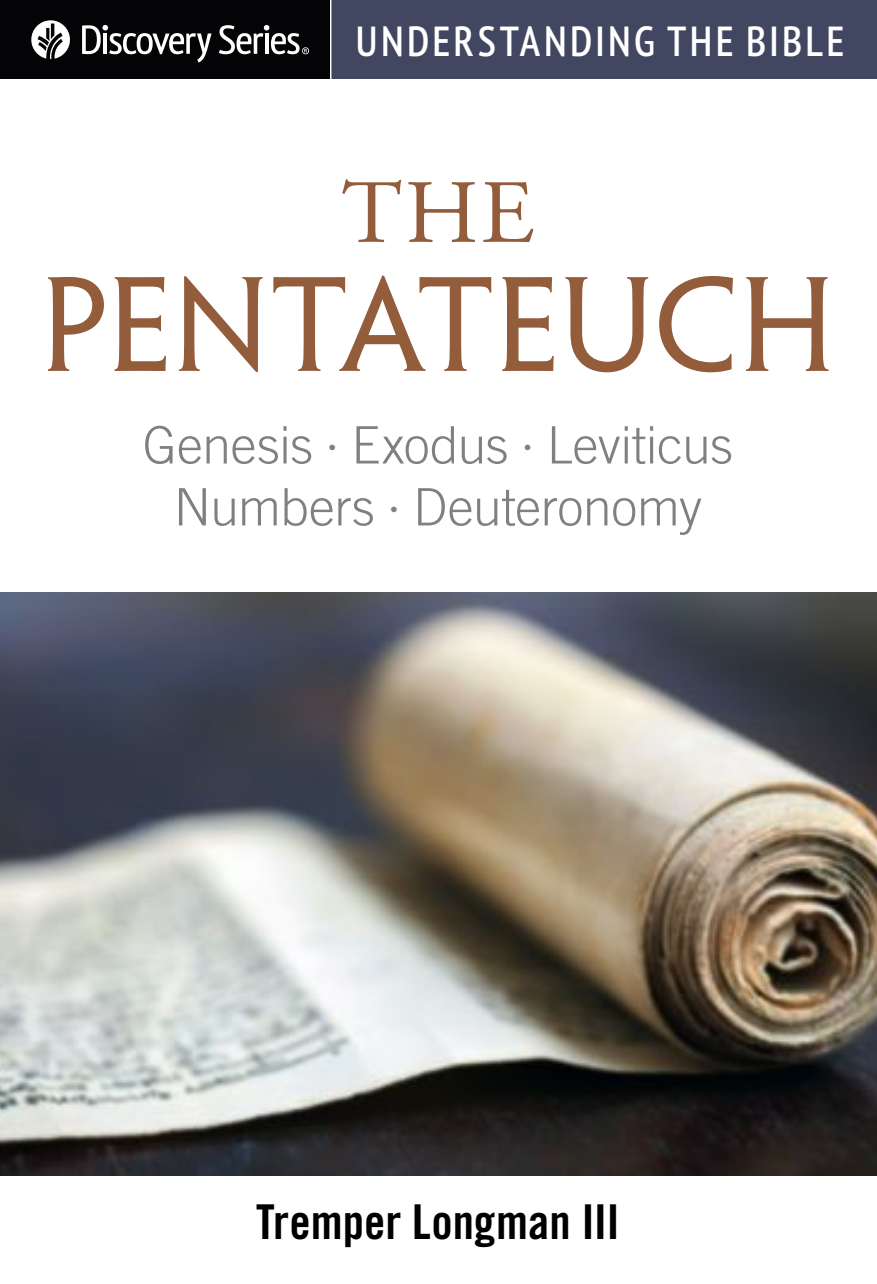
<style>
.page{position:relative;width:877px;height:1284px;background:#fff}
.page>*{position:absolute;margin:0;border:0;box-sizing:border-box;transform-origin:0 0}
.t1{font:120px "Penumbra Half Serif Std";letter-spacing:-.005em;color:#935c3a}
.t2{font:90px "Adobe Garamond Pro";color:#935c3a}
.t3{font:300 51.6px/61.8px "Trade Gothic";letter-spacing:-.005em;color:#808080;text-align:center}
.t4{font:48px "Trade Gothic LT Std Bd Cn 20";color:#000}
.t5{font:600 condensed 42px "ODBM Sans";letter-spacing:.08em;color:#fff}
</style>
<div class="page">
<div style="left:330px;top:0;width:547px;height:79px;background:#414760"></div>
<hr style="left:328px;top:0;width:3px;height:79px;background:#fff">
<div style="left:0;top:0;width:330px;height:79px;background:#040305"></div>
<svg style="left:31px;top:20px;width:39px;height:39px"></svg>
<svg style="left:82px;top:25px;width:130px;height:38px"></svg>
<svg style="left:219px;top:25px;width:90px;height:29px"></svg>
<img style="left:0;top:592px;width:877px;height:583px">
<p class="t5" style="left:356px;top:14px;width:490px">UNDERSTANDING THE BIBLE</p>
<h2 class="t2" style="left:342px;top:159px;width:194px">THE</h2>
<h1 class="t1" style="left:40px;top:254px;width:797px">PENTATEUCH</h1>
<p class="t3" style="left:143px;top:413px;width:592px">Genesis <sup>•</sup> Exodus <sup>•</sup> Leviticus<br>Numbers <sup>•</sup> Deuteronomy</p>
<p class="t4" style="left:256px;top:1191px;width:365px">Tremper Longman III</p>
</div>
